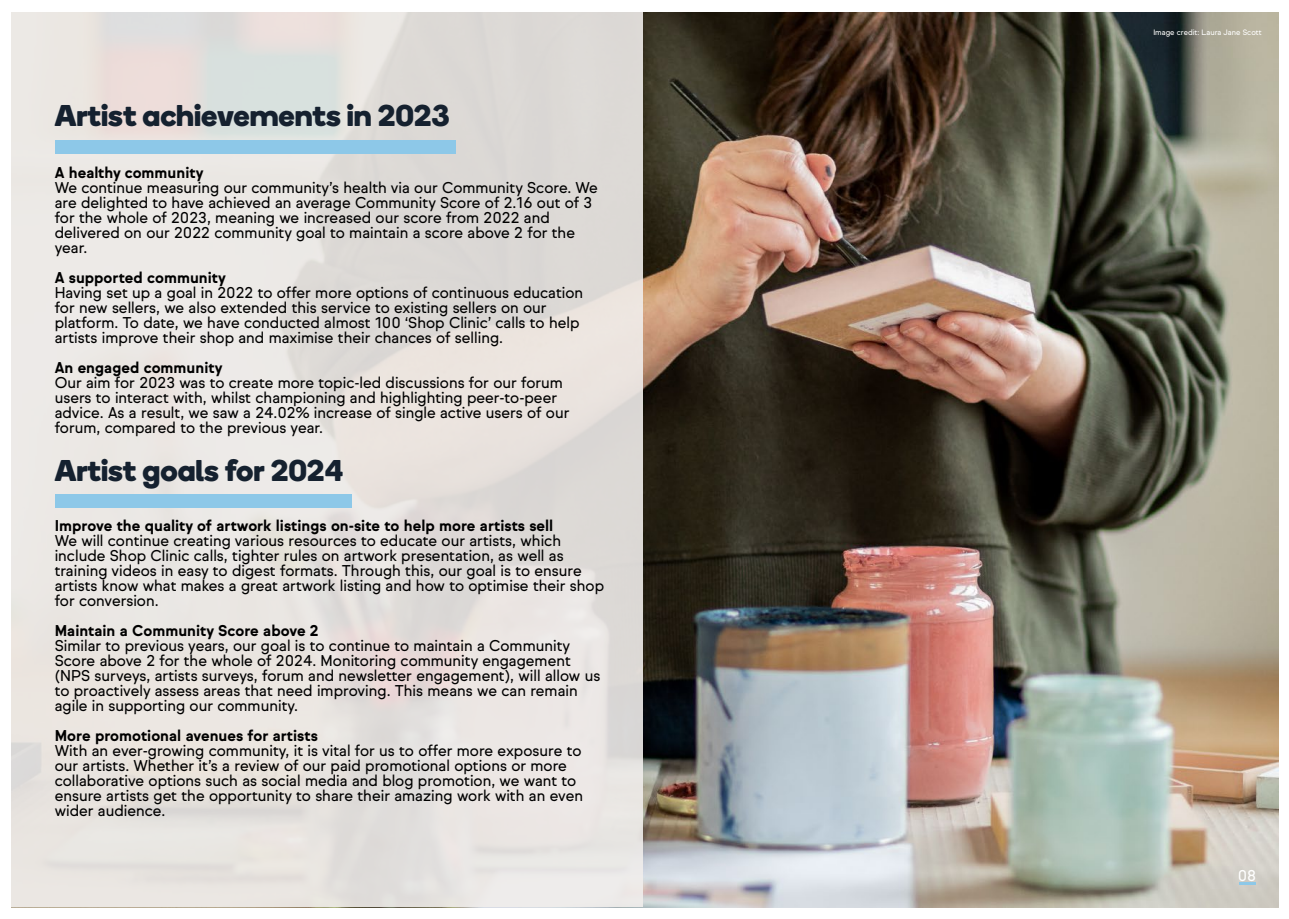
<style>
.page{position:relative;width:1289px;height:919px;background:#fff}
.page>*{position:absolute;margin:0;border:0;box-sizing:border-box;transform-origin:0 0}
.t1{font:30px "Boing";color:#15212f}
.t2{font:15px/15px "Sul Sans";color:#000}
.t3{font:700 15px "Sul Sans";color:#000}
.t4{font:15px "Sul Sans";color:#fff}
.t5{font:7.5px "Sul Sans";color:#fff}
</style>
<div class="page">
<img style="left:642px;top:13px;width:636px;height:893px">
<div style="left:11px;top:13px;width:631px;height:893px;background:linear-gradient(to right,#ebe8e4,#e0dcd9)"></div>
<div style="left:55px;top:494px;width:296px;height:13px;background:#8dc8e8"></div>
<div style="left:55px;top:140px;width:400px;height:13px;background:#8dc8e8"></div>
<svg style="left:1238px;top:882px;width:17px;height:2px"></svg>
<h1 class="t1" style="left:55px;top:92px;width:397px">Artist achievements in 2023</h1>
<p class="t3" style="left:55px;top:164px;width:150px">A healthy community</p>
<p class="t2" style="left:55px;top:180px;width:544px">We continue measuring our community’s health via our Community Score. We are delighted to have achieved an average Community Score of 2.16 out of 3 for the whole of 2023, meaning we increased our score from 2022 and delivered on our 2022 community goal to maintain a score above 2 for the year.</p>
<p class="t3" style="left:55px;top:269px;width:173px">A supported community</p>
<p class="t2" style="left:55px;top:285px;width:530px">Having set up a goal in 2022 to offer more options of continuous education for new sellers, we also extended this service to existing sellers on our platform. To date, we have conducted almost 100 ‘Shop Clinic’ calls to help artists improve their shop and maximise their chances of selling.</p>
<p class="t3" style="left:55px;top:359px;width:169px">An engaged community</p>
<p class="t2" style="left:55px;top:375px;width:516px">Our aim for 2023 was to create more topic-led discussions for our forum users to interact with, whilst championing and highlighting peer-to-peer advice. As a result, we saw a 24.02% increase of single active users of our forum, compared to the previous year.</p>
<h1 class="t1" style="left:55px;top:447px;width:290px">Artist goals for 2024</h1>
<p class="t3" style="left:55px;top:516px;width:500px">Improve the quality of artwork listings on-site to help more artists sell</p>
<p class="t2" style="left:55px;top:533px;width:551px">We will continue creating various resources to educate our artists, which include Shop Clinic calls, tighter rules on artwork presentation, as well as training videos in easy to digest formats. Through this, our goal is to ensure artists know what makes a great artwork listing and how to optimise their shop for conversion.</p>
<p class="t3" style="left:55px;top:621px;width:265px">Maintain a Community Score above 2</p>
<p class="t2" style="left:55px;top:638px;width:547px">Similar to previous years, our goal is to continue to maintain a Community Score above 2 for the whole of 2024. Monitoring community engagement (NPS surveys, artists surveys, forum and newsletter engagement), will allow us to proactively assess areas that need improving. This means we can remain agile in supporting our community.</p>
<p class="t3" style="left:55px;top:726px;width:265px">More promotional avenues for artists</p>
<p class="t2" style="left:55px;top:743px;width:530px">With an ever-growing community, it is vital for us to offer more exposure to our artists. Whether it’s a review of our paid promotional options or more collaborative options such as social media and blog promotion, we want to ensure artists get the opportunity to share their amazing work with an even wider audience.</p>
<p class="t5" style="left:1153px;top:28px;width:110px">Image credit: Laura Jane Scott</p>
<p class="t4" style="left:1237px;top:867px;width:20px">08</p>
</div>
